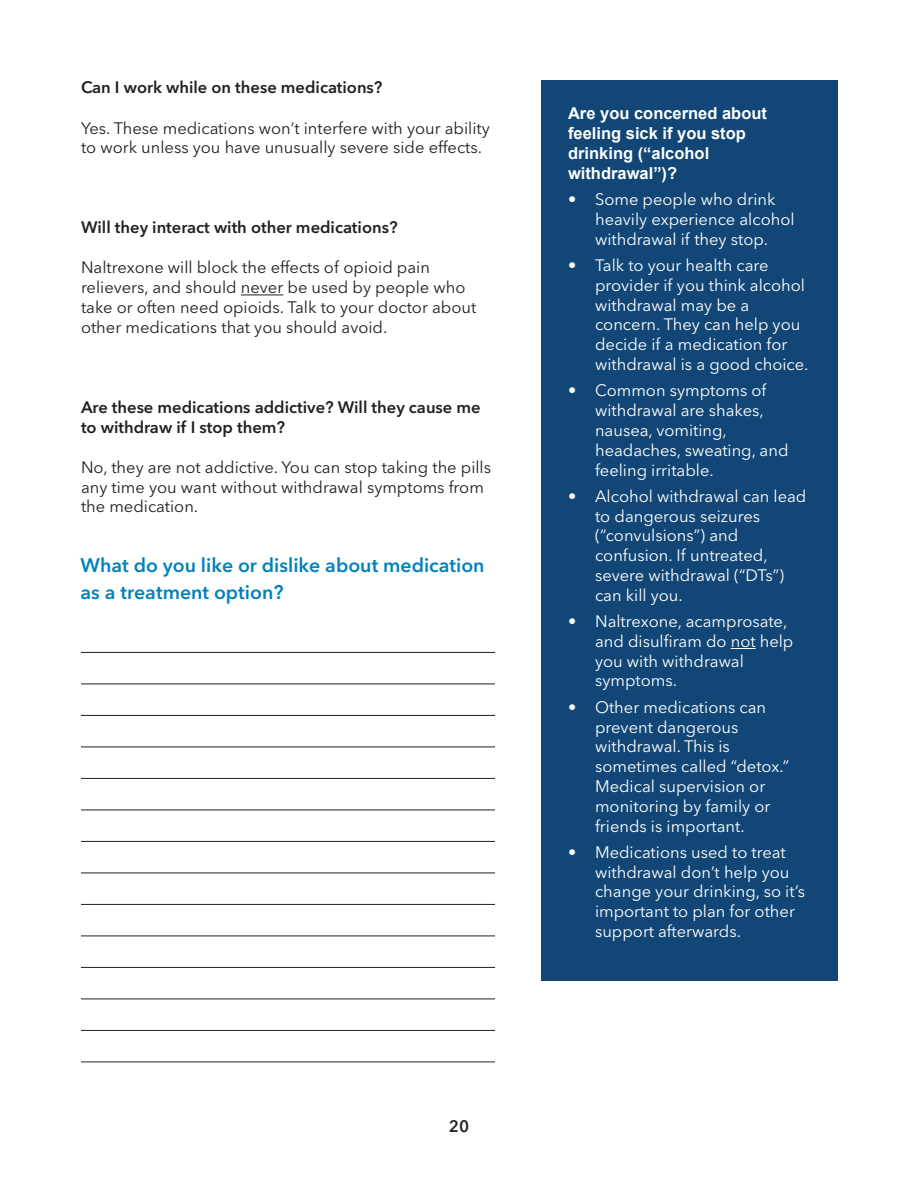
<style>
.page{position:relative;width:918px;height:1188px;background:#fff}
.page>*{position:absolute;margin:0;border:0;box-sizing:border-box;transform-origin:0 0}
.t1{font:600 19.5px/27px "Avenir Next LT Pro";color:#0082bb}
.t2{font:16.5px/19.8px "Avenir Next LT Pro";color:#fff}
.t3{font:16.5px/19.8px "Avenir Next LT Pro";color:#231f20}
.t4{font:600 16.5px/19.8px "Avenir Next LT Pro";color:#231f20}
.t5{font:700 16.5px/19.8px "Arial";color:#fff}
</style>
<div class="page">
<hr style="left:241px;top:295px;width:42px;height:1px;background:#231f20">
<div style="left:541px;top:80px;width:297px;height:901px;background:#114676"></div>
<svg style="left:731px;top:648px;width:25px;height:1px"></svg>
<hr style="left:81px;top:652px;width:414px;height:1px;background:#231f20">
<hr style="left:81px;top:684px;width:414px;height:1px;background:#231f20">
<hr style="left:81px;top:715px;width:414px;height:1px;background:#231f20">
<hr style="left:81px;top:747px;width:414px;height:1px;background:#231f20">
<hr style="left:81px;top:778px;width:414px;height:1px;background:#231f20">
<hr style="left:81px;top:810px;width:414px;height:1px;background:#231f20">
<hr style="left:81px;top:841px;width:414px;height:1px;background:#231f20">
<hr style="left:81px;top:873px;width:414px;height:1px;background:#231f20">
<hr style="left:81px;top:904px;width:414px;height:1px;background:#231f20">
<hr style="left:81px;top:936px;width:414px;height:1px;background:#231f20">
<hr style="left:81px;top:967px;width:414px;height:1px;background:#231f20">
<hr style="left:81px;top:999px;width:414px;height:1px;background:#231f20">
<hr style="left:81px;top:1030px;width:414px;height:1px;background:#231f20">
<hr style="left:81px;top:1062px;width:414px;height:1px;background:#231f20">
<h5 class="t4" style="left:81px;top:78px;width:303px">Can I work while on these medications?</h5>
<p class="t3" style="left:81px;top:118px;width:410px">Yes. These medications won’t interfere with your ability to work unless you have unusually severe side effects.</p>
<h5 class="t4" style="left:81px;top:218px;width:318px">Will they interact with other medications?</h5>
<p class="t3" style="left:81px;top:258px;width:397px">Naltrexone will block the effects of opioid pain relievers, and should never be used by people who take or often need opioids. Talk to your doctor about other medications that you should avoid.</p>
<h5 class="t4" style="left:81px;top:397px;width:401px">Are these medications addictive? Will they cause me to withdraw if I stop them?</h5>
<p class="t3" style="left:81px;top:457px;width:412px">No, they are not addictive. You can stop taking the pills any time you want without withdrawal symptoms from the medication.</p>
<h4 class="t1" style="left:81px;top:551px;width:406px">What do you like or dislike about medication as a treatment option?</h4>
<p class="t4" style="left:449px;top:1116px;width:22px">20</p>
<h4 class="t5" style="left:568px;top:104px;width:200px">Are you concerned about feeling sick if you stop drinking (“alcohol withdrawal”)?</h4>
<p class="t2" style="left:595px;top:190px;width:201px;text-indent:-27px">• Some people who drink heavily experience alcohol withdrawal if they stop.</p>
<p class="t2" style="left:595px;top:255px;width:215px;text-indent:-27px">• Talk to your health care provider if you think alcohol withdrawal may be a concern. They can help you decide if a medication for withdrawal is a good choice.</p>
<p class="t2" style="left:595px;top:381px;width:195px;text-indent:-27px">• Common symptoms of withdrawal are shakes, nausea, vomiting, headaches, sweating, and feeling irritable.</p>
<p class="t2" style="left:595px;top:486px;width:213px;text-indent:-27px">• Alcohol withdrawal can lead to dangerous seizures (“convulsions”) and confusion. If untreated, severe withdrawal (“DTs”) can kill you.</p>
<p class="t2" style="left:595px;top:611px;width:200px;text-indent:-27px">• Naltrexone, acamprosate, and disulfiram do not help you with withdrawal symptoms.</p>
<p class="t2" style="left:595px;top:697px;width:196px;text-indent:-27px">• Other medications can prevent dangerous withdrawal. This is sometimes called “detox.”<br>Medical supervision or monitoring by family or friends is important.</p>
<p class="t2" style="left:595px;top:842px;width:212px;text-indent:-27px">• Medications used to treat withdrawal don’t help you change your drinking, so it’s important to plan for other support afterwards.</p>
</div>
